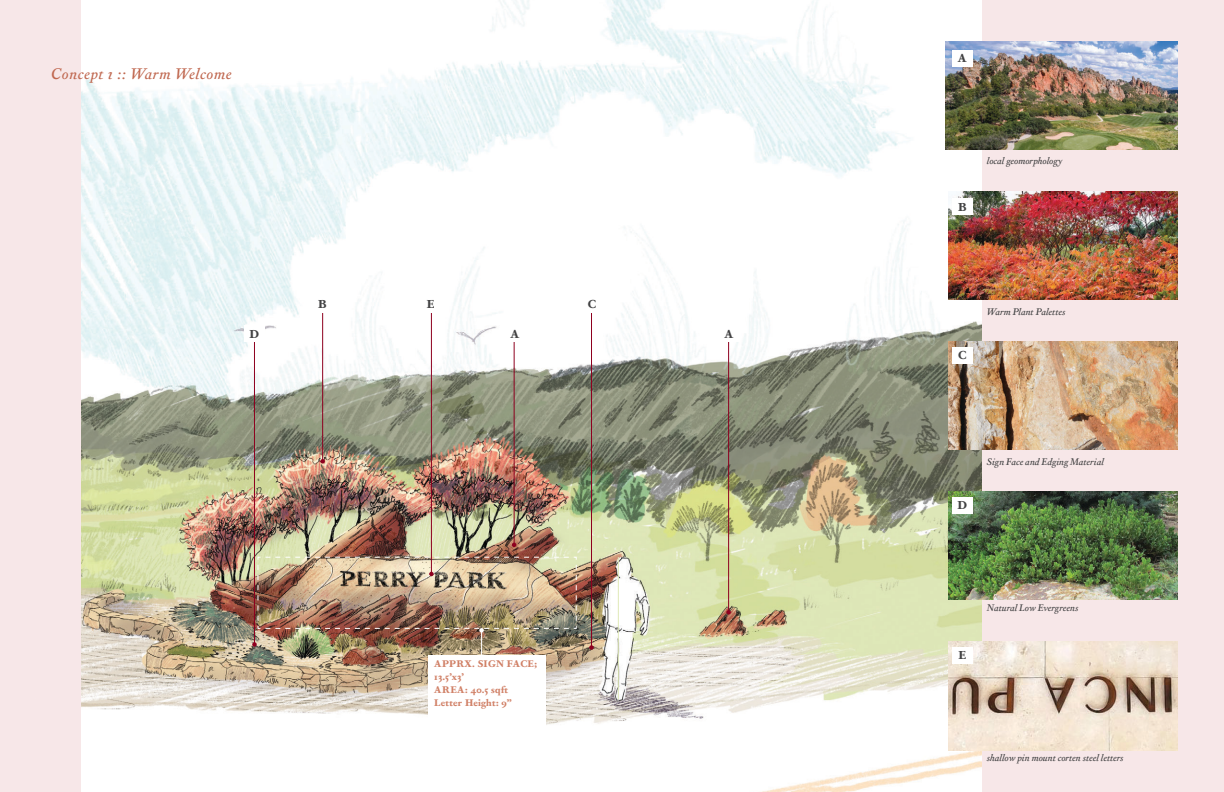
<style>
.page{position:relative;width:1224px;height:792px;background:#f7e7e8}
.page>*{position:absolute;margin:0;border:0;box-sizing:border-box;transform-origin:0 0}
.t1{font:italic 16px "Corundum Text";letter-spacing:.04em;color:#c06850}
.t2{font:700 12px "Corundum Text";color:#414142}
.t3{font:italic 10px "Corundum Text";color:#414142}
.t4{font:700 10px/13px "Corundum Text";letter-spacing:.02em;color:#d07f65}
</style>
<div class="page">
<img style="left:81px;top:0;width:901px;height:792px">
<img style="left:946px;top:41px;width:232px;height:109px">
<img style="left:948px;top:191px;width:230px;height:109px">
<img style="left:948px;top:342px;width:230px;height:108px">
<img style="left:948px;top:492px;width:230px;height:108px">
<img style="left:948px;top:642px;width:230px;height:108px">
<hr style="left:322px;top:302px;width:1px;height:159px;background:#8e001f">
<svg style="left:320px;top:459px;width:5px;height:5px"></svg>
<hr style="left:254px;top:328px;width:1px;height:317px;background:#8e001f">
<svg style="left:252px;top:642px;width:5px;height:5px"></svg>
<div style="left:244px;top:325px;width:21px;height:17px;background:#fff"></div>
<div style="left:312px;top:296px;width:21px;height:17px;background:#fff"></div>
<hr style="left:431px;top:302px;width:1px;height:272px;background:#8e001f">
<hr style="left:514px;top:338px;width:1px;height:207px;background:#8e001f">
<svg style="left:512px;top:543px;width:4px;height:4px"></svg>
<hr style="left:591px;top:302px;width:1px;height:346px;background:#8e001f">
<svg style="left:589px;top:645px;width:5px;height:5px"></svg>
<hr style="left:728px;top:336px;width:1px;height:276px;background:#8e001f">
<svg style="left:726px;top:610px;width:5px;height:5px"></svg>
<div style="left:421px;top:296px;width:20px;height:17px;background:#fff"></div>
<div style="left:952px;top:50px;width:21px;height:17px;background:#fff"></div>
<div style="left:952px;top:199px;width:21px;height:16px;background:#fff"></div>
<div style="left:952px;top:347px;width:21px;height:17px;background:#fff"></div>
<div style="left:952px;top:497px;width:21px;height:17px;background:#fff"></div>
<div style="left:952px;top:647px;width:21px;height:16px;background:#fff"></div>
<div style="left:505px;top:325px;width:20px;height:17px;background:#fff"></div>
<div style="left:719px;top:325px;width:20px;height:17px;background:#fff"></div>
<div style="left:582px;top:296px;width:20px;height:17px;background:#fff"></div>
<hr style="left:481px;top:630px;width:1px;height:41px;background:#fff">
<img style="left:257px;top:556px;width:320px;height:77px">
<div style="left:428px;top:656px;width:118px;height:73px;background:#fff"></div>
<hr style="left:618px;top:557px;width:1px;height:142px;background:#e0e9b8">
<h1 class="t1" style="left:51px;top:62px;width:182px">Concept 1 :: Warm Welcome</h1>
<p class="t2" style="left:250px;top:324px;width:11px">D</p>
<p class="t2" style="left:318px;top:295px;width:10px">B</p>
<p class="t2" style="left:427px;top:295px;width:9px">E</p>
<p class="t2" style="left:588px;top:295px;width:10px">C</p>
<p class="t2" style="left:510px;top:324px;width:11px">A</p>
<p class="t2" style="left:724px;top:324px;width:11px">A</p>
<p class="t4" style="left:434px;top:656px;width:104px">APPRX. SIGN FACE;<br>13.5’x3’<br>AREA: 40.5 sqft<br>Letter Height: 9”</p>
<p class="t2" style="left:958px;top:49px;width:11px">A</p>
<p class="t2" style="left:958px;top:197px;width:10px">B</p>
<p class="t3" style="left:987px;top:154px;width:77px">local geomorphology</p>
<p class="t2" style="left:958px;top:346px;width:10px">C</p>
<p class="t3" style="left:987px;top:304px;width:80px">Warm Plant Palettes</p>
<p class="t2" style="left:958px;top:496px;width:11px">D</p>
<p class="t3" style="left:987px;top:454px;width:118px">Sign Face and Edging Material</p>
<p class="t2" style="left:958px;top:646px;width:9px">E</p>
<p class="t3" style="left:987px;top:600px;width:93px">Natural Low Evergreens</p>
<p class="t3" style="left:987px;top:751px;width:138px">shallow pin mount corten steel letters</p>
</div>
